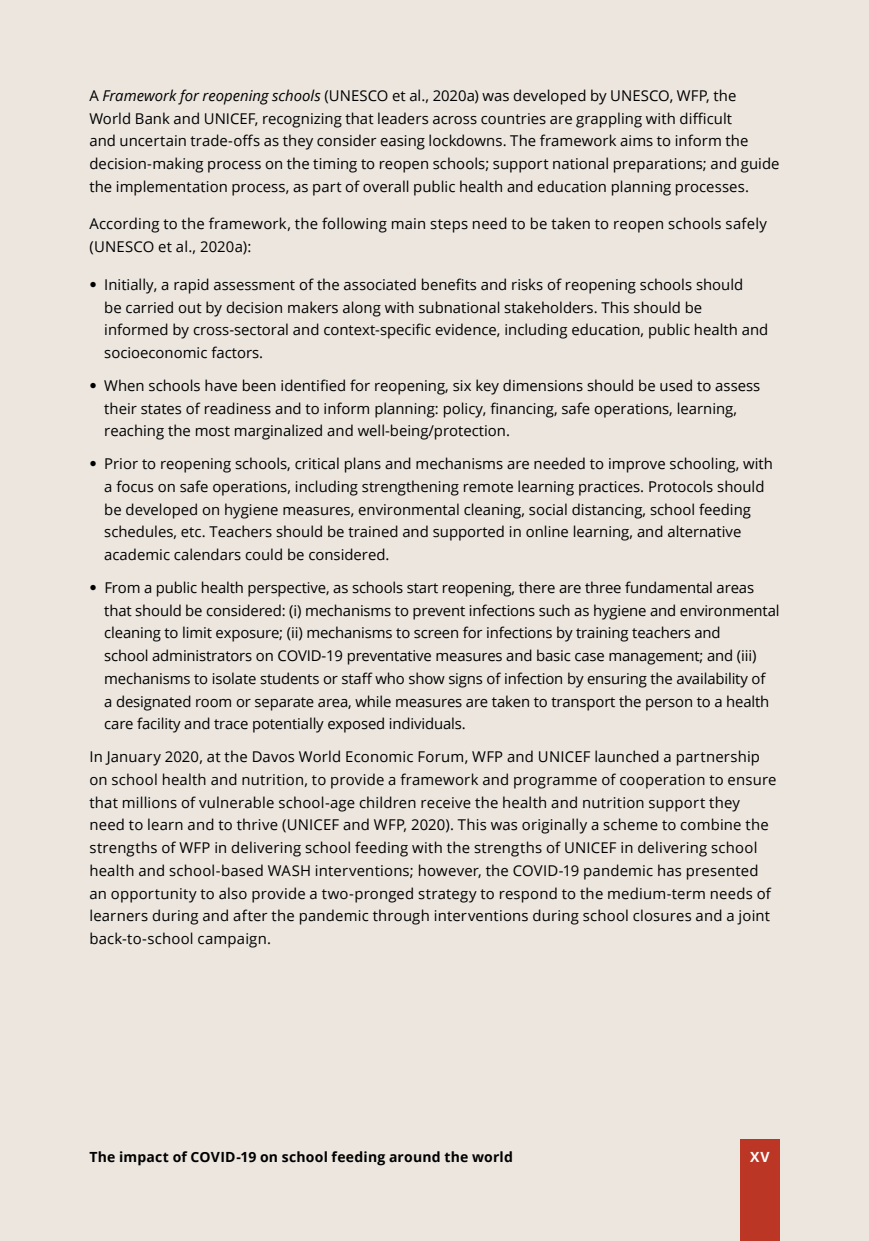
<style>
.page{position:relative;width:869px;height:1241px;background:#fff}
.page>*{position:absolute;margin:0;border:0;box-sizing:border-box;transform-origin:0 0}
.Body_text{font:14.88px/22.8px "Open Sans";color:#000}
.t1{font:700 14px "Open Sans";letter-spacing:.015em;color:#000}
.t2{font:700 14px "Open Sans";color:#fff}
.s1{font-style:italic}
.s2{font-family:"Times New Roman";font-size:12.25px}
</style>
<div class="page">
<div style="left:0;top:0;width:868px;height:1240px;background:#ece6df"></div>
<div style="left:739px;top:1138px;width:40px;height:102px;background:#bb3624"></div>
<p class="Body_text" style="left:89px;top:84px;width:691px">A <span class="s1">Framework for reopening schools</span> (UNESCO et al., 2020a) was developed by UNESCO, WFP, the World Bank and UNICEF, recognizing that leaders across countries are grappling with difficult<br>and uncertain trade-offs as they consider easing lockdowns. The framework aims to inform the decision-making process on the timing to reopen schools; support national preparations; and guide the implementation process, as part of overall public health and education planning processes.</p>
<p class="Body_text" style="left:89px;top:212px;width:678px">According to the framework, the following main steps need to be taken to reopen schools safely (UNESCO et al., 2020a):</p>
<p class="Body_text" style="left:104px;top:273px;width:665px;text-indent:-15px"><span class="s2">●</span> Initially, a rapid assessment of the associated benefits and risks of reopening schools should<br>be carried out by decision makers along with subnational stakeholders. This should be informed by cross-sectoral and context-specific evidence, including education, public health and socioeconomic factors.</p>
<p class="Body_text" style="left:104px;top:373px;width:657px;text-indent:-15px"><span class="s2">●</span> When schools have been identified for reopening, six key dimensions should be used to assess their states of readiness and to inform planning: policy, financing, safe operations, learning, reaching the most marginalized and well-being/protection.</p>
<p class="Body_text" style="left:104px;top:452px;width:670px;text-indent:-15px"><span class="s2">●</span> Prior to reopening schools, critical plans and mechanisms are needed to improve schooling, with a focus on safe operations, including strengthening remote learning practices. Protocols should be developed on hygiene measures, environmental cleaning, social distancing, school feeding schedules, etc. Teachers should be trained and supported in online learning, and alternative academic calendars could be considered.</p>
<p class="Body_text" style="left:104px;top:575px;width:676px;text-indent:-15px"><span class="s2">●</span> From a public health perspective, as schools start reopening, there are three fundamental areas that should be considered: (i) mechanisms to prevent infections such as hygiene and environmental cleaning to limit exposure; (ii) mechanisms to screen for infections by training teachers and<br>school administrators on COVID-19 preventative measures and basic case management; and (iii) mechanisms to isolate students or staff who show signs of infection by ensuring the availability of<br>a designated room or separate area, while measures are taken to transport the person to a health care facility and trace potentially exposed individuals.</p>
<p class="Body_text" style="left:89px;top:744px;width:688px">In January 2020, at the Davos World Economic Forum, WFP and UNICEF launched a partnership on school health and nutrition, to provide a framework and programme of cooperation to ensure that millions of vulnerable school-age children receive the health and nutrition support they need to learn and to thrive (UNICEF and WFP, 2020). This was originally a scheme to combine the strengths of WFP in delivering school feeding with the strengths of UNICEF in delivering school health and school-based WASH interventions; however, the COVID-19 pandemic has presented an opportunity to also provide a two-pronged strategy to respond to the medium-term needs of learners during and after the pandemic through interventions during school closures and a joint back-to-school campaign.</p>
<p class="t1" style="left:89px;top:1147px;width:425px">The impact of COVID-19 on school feeding around the world</p>
<p class="t2" style="left:749px;top:1147px;width:21px">XV</p>
</div>
